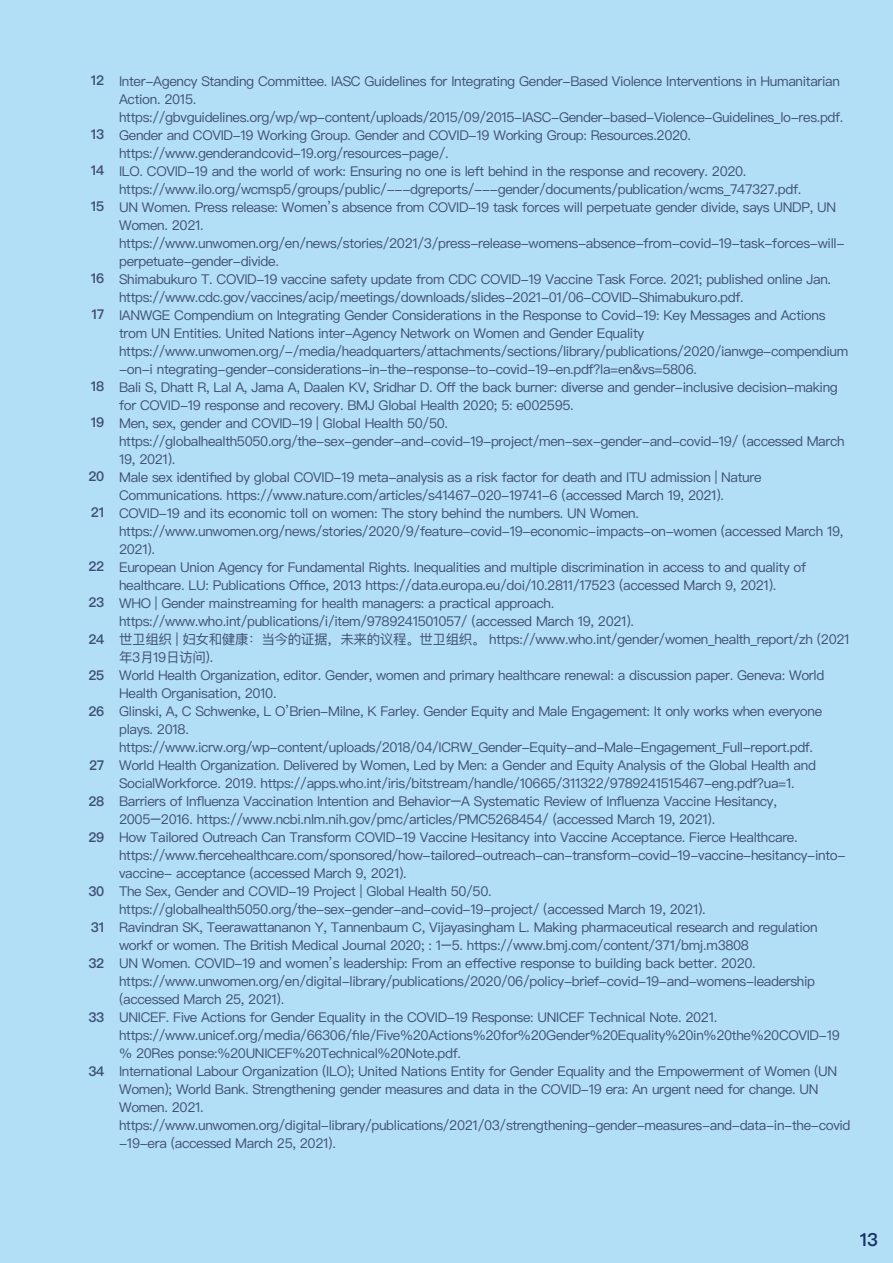
<style>
.page{position:relative;width:893px;height:1263px;background:#fff}
.page>*{position:absolute;margin:0;border:0;box-sizing:border-box;transform-origin:0 0}
.t1{font:600 18px "Ping Fang SC";color:#163661}
.t2{font:13.5px/18px "Ping Fang SC";letter-spacing:-.025em;color:#404f75}
.t3{font:600 13.5px "Ping Fang SC";letter-spacing:-.025em;color:#404f75}
</style>
<div class="page">
<div style="left:0;top:0;width:892px;height:1263px;background:#b2dff6"></div>
<p class="t3" style="left:91px;top:72px;width:15px">12</p>
<p class="t3" style="left:91px;top:126px;width:15px">13</p>
<p class="t3" style="left:91px;top:162px;width:15px">14</p>
<p class="t3" style="left:91px;top:198px;width:15px">15</p>
<p class="t3" style="left:91px;top:270px;width:15px">16</p>
<p class="t3" style="left:92px;top:306px;width:14px">17</p>
<p class="t3" style="left:91px;top:378px;width:15px">18</p>
<p class="t3" style="left:91px;top:414px;width:15px">19</p>
<p class="t3" style="left:88px;top:468px;width:17px">20</p>
<p class="t3" style="left:91px;top:504px;width:15px">21</p>
<p class="t3" style="left:88px;top:558px;width:17px">22</p>
<p class="t3" style="left:88px;top:594px;width:17px">23</p>
<p class="t3" style="left:88px;top:630px;width:17px">24</p>
<p class="t3" style="left:88px;top:666px;width:17px">25</p>
<p class="t3" style="left:88px;top:702px;width:17px">26</p>
<p class="t3" style="left:89px;top:756px;width:17px">27</p>
<p class="t3" style="left:88px;top:792px;width:17px">28</p>
<p class="t3" style="left:88px;top:828px;width:17px">29</p>
<p class="t3" style="left:88px;top:882px;width:17px">30</p>
<p class="t3" style="left:91px;top:918px;width:15px">31</p>
<p class="t3" style="left:88px;top:954px;width:17px">32</p>
<p class="t3" style="left:88px;top:1008px;width:17px">33</p>
<p class="t3" style="left:88px;top:1062px;width:17px">34</p>
<p class="t2" style="left:119px;top:72px;width:733px">Inter-Agency Standing Committee. IASC Guidelines for Integrating Gender-Based Violence Interventions in Humanitarian Action. 2015. https://gbvguidelines.org/wp/wp-content/uploads/2015/09/2015-IASC-Gender-based-Violence-Guidelines_lo-res.pdf.<br>Gender and COVID-19 Working Group. Gender and COVID-19 Working Group: Resources.2020. https://www.genderandcovid-19.org/resources-page/.<br>ILO. COVID-19 and the world of work: Ensuring no one is left behind in the response and recovery. 2020. https://www.ilo.org/wcmsp5/groups/public/---dgreports/---gender/documents/publication/wcms_747327.pdf.<br>UN Women. Press release: Women’s absence from COVID-19 task forces will perpetuate gender divide, says UNDP, UN Women. 2021. https://www.unwomen.org/en/news/stories/2021/3/press-release-womens-absence-from-covid-19-task-forces-will&shy;perpetuate-gender-divide.<br>Shimabukuro T. COVID-19 vaccine safety update from CDC COVID-19 Vaccine Task Force. 2021; published online Jan. https://www.cdc.gov/vaccines/acip/meetings/downloads/slides-2021-01/06-COVID-Shimabukuro.pdf.<br>IANWGE Compendium on Integrating Gender Considerations in the Response to Covid-19: Key Messages and Actions trom UN Entities. United Nations inter-Agency Network on Women and Gender Equality https://www.unwomen.org/-/media/headquarters/attachments/sections/library/publications/2020/ianwge-compendium -on-i ntegrating-gender-considerations-in-the-response-to-covid-19-en.pdf?la=en&amp;vs=5806.<br>Bali S, Dhatt R, Lal A, Jama A, Daalen KV, Sridhar D. Off the back burner: diverse and gender-inclusive decision-making for COVID-19 response and recovery. BMJ Global Health 2020; 5: e002595.<br>Men, sex, gender and COVID-19 | Global Health 50/50. https://globalhealth5050.org/the-sex-gender-and-covid-19-project/men-sex-gender-and-covid-19/ (accessed March 19, 2021).<br>Male sex identified by global COVID-19 meta-analysis as a risk factor for death and ITU admission | Nature Communications. https://www.nature.com/articles/s41467-020-19741-6 (accessed March 19, 2021).<br>COVID-19 and its economic toll on women: The story behind the numbers. UN Women. https://www.unwomen.org/news/stories/2020/9/feature-covid-19-economic-impacts-on-women (accessed March 19, 2021).<br>European Union Agency for Fundamental Rights. Inequalities and multiple discrimination in access to and quality of healthcare. LU: Publications Office, 2013 https://data.europa.eu/doi/10.2811/17523 (accessed March 9, 2021).<br>WHO | Gender mainstreaming for health managers: a practical approach. https://www.who.int/publications/i/item/9789241501057/ (accessed March 19, 2021).<br>世卫组织 | 妇女和健康：当今的证据，未来的议程。世卫组织。 https://www.who.int/gender/women_health_report/zh (2021年3月19日访问).<br>World Health Organization, editor. Gender, women and primary healthcare renewal: a discussion paper. Geneva: World Health Organisation, 2010.<br>Glinski, A, C Schwenke, L O’Brien-Milne, K Farley. Gender Equity and Male Engagement: It only works when everyone plays. 2018. https://www.icrw.org/wp-content/uploads/2018/04/ICRW_Gender-Equity-and-Male-Engagement_Full-report.pdf.<br>World Health Organization. Delivered by Women, Led by Men: a Gender and Equity Analysis of the Global Health and SocialWorkforce. 2019. https://apps.who.int/iris/bitstream/handle/10665/311322/9789241515467-eng.pdf?ua=1.<br>Barriers of Influenza Vaccination Intention and Behavior–A Systematic Review of Influenza Vaccine Hesitancy, 2005–2016. https://www.ncbi.nlm.nih.gov/pmc/articles/PMC5268454/ (accessed March 19, 2021).<br>How Tailored Outreach Can Transform COVID-19 Vaccine Hesitancy into Vaccine Acceptance. Fierce Healthcare. https://www.fiercehealthcare.com/sponsored/how-tailored-outreach-can-transform-covid-19-vaccine-hesitancy-into&shy;vaccine- acceptance (accessed March 9, 2021).<br>The Sex, Gender and COVID-19 Project | Global Health 50/50. https://globalhealth5050.org/the-sex-gender-and-covid-19-project/ (accessed March 19, 2021).<br>Ravindran SK, Teerawattananon Y, Tannenbaum C, Vijayasingham L. Making pharmaceutical research and regulation workf or women. The British Medical Journal 2020; : 1–5. https://www.bmj.com/content/371/bmj.m3808<br>UN Women. COVID-19 and women’s leadership: From an effective response to building back better. 2020. https://www.unwomen.org/en/digital-library/publications/2020/06/policy-brief-covid-19-and-womens-leadership (accessed March 25, 2021).<br>UNICEF. Five Actions for Gender Equality in the COVID-19 Response: UNICEF Technical Note. 2021. https://www.unicef.org/media/66306/file/Five%20Actions%20for%20Gender%20Equality%20in%20the%20COVID-19 % 20Res ponse:%20UNICEF%20Technical%20Note.pdf.<br>International Labour Organization (ILO); United Nations Entity for Gender Equality and the Empowerment of Women (UN Women); World Bank. Strengthening gender measures and data in the COVID-19 era: An urgent need for change. UN Women. 2021. https://www.unwomen.org/digital-library/publications/2021/03/strengthening-gender-measures-and-data-in-the-covid -19-era (accessed March 25, 2021).</p>
<h1 class="t1" style="left:860px;top:1229px;width:20px">13</h1>
</div>
